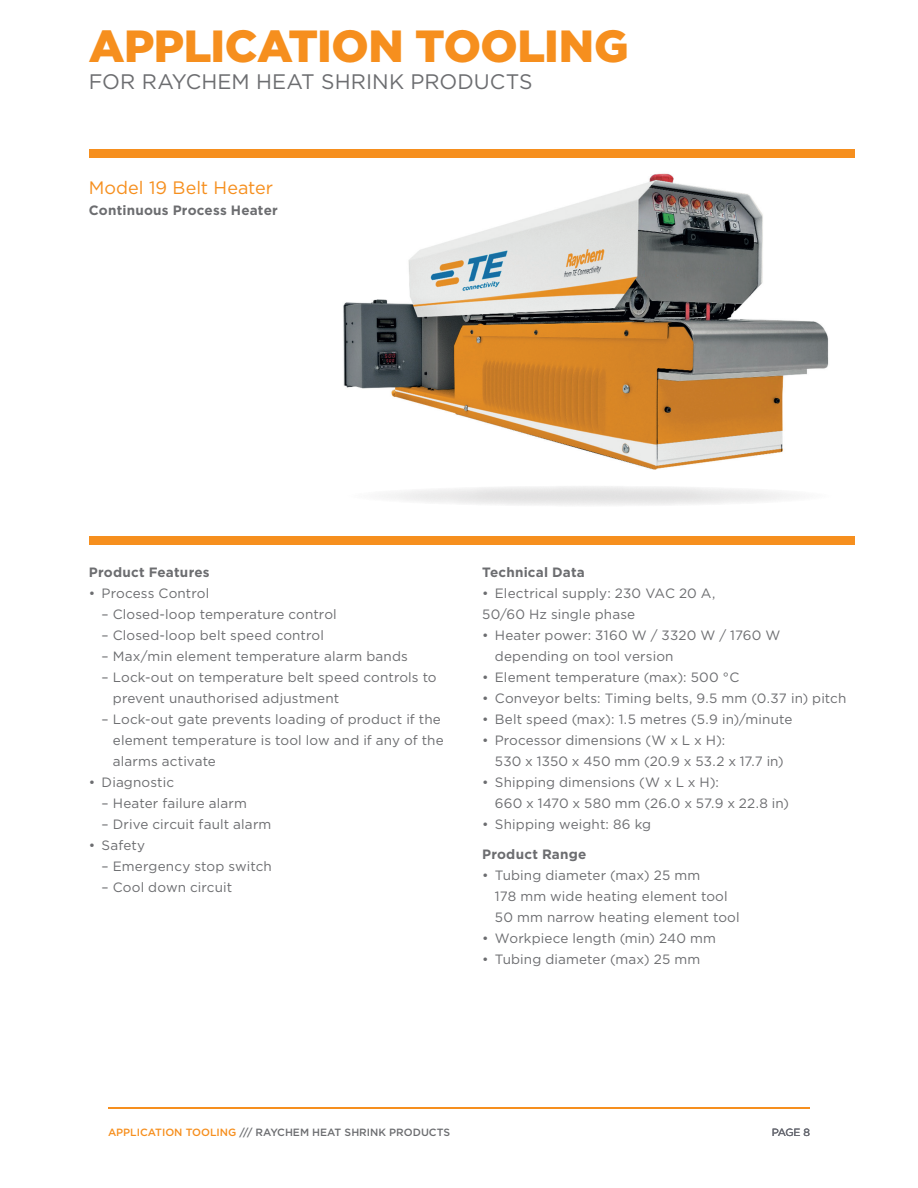
<style>
.page{position:relative;width:918px;height:1188px;background:#fff}
.page>*{position:absolute;margin:0;border:0;box-sizing:border-box;transform-origin:0 0}
.t1{font:900 45px "Gotham";letter-spacing:-.01em;color:#f68f1e}
.t2{font:21px "Gotham";letter-spacing:.005em;color:#6c6d70}
.t3{font:18px "Gotham";color:#f68f1e}
.t4{font:13.5px/21px "Gotham";letter-spacing:.01em;color:#6c6d70}
.t5{font:700 13.5px "Gotham";letter-spacing:.015em;color:#6c6d70}
.t6{font:500 10.5px "Gotham";color:#6c6d70}
.t7{font:10.5px "Gotham";color:#696b73}
.s1{color:#f68f1e}
</style>
<div class="page">
<img style="left:343px;top:173px;width:486px;height:297px">
<div style="left:89px;top:150px;width:765px;height:8px;background:#f68f1e"></div>
<div style="left:89px;top:537px;width:765px;height:8px;background:#f68f1e"></div>
<svg style="left:345px;top:486px;width:489px;height:21px;fill:#eee"></svg>
<hr style="left:108px;top:1107px;width:702px;height:2px;background:#f68f1e">
<h1 class="t1" style="left:89px;top:15px;width:541px">APPLICATION TOOLING</h1>
<h2 class="t2" style="left:89px;top:68px;width:445px">FOR RAYCHEM HEAT SHRINK PRODUCTS</h2>
<h3 class="t3" style="left:89px;top:176px;width:186px">Model 19 Belt Heater</h3>
<p class="t5" style="left:89px;top:201px;width:190px">Continuous Process Heater</p>
<p class="t5" style="left:89px;top:563px;width:122px">Product Features</p>
<p class="t4" style="left:89px;top:583px;width:122px">• Process Control</p>
<p class="t4" style="left:102px;top:604px;width:237px">– Closed-loop temperature control</p>
<p class="t4" style="left:102px;top:625px;width:224px">– Closed-loop belt speed control</p>
<p class="t4" style="left:102px;top:646px;width:308px">– Max/min element temperature alarm bands</p>
<p class="t4" style="left:113px;top:667px;width:325px;text-indent:-11px">– Lock-out on temperature belt speed controls to prevent unauthorised adjustment</p>
<p class="t4" style="left:113px;top:709px;width:332px;text-indent:-11px">– Lock-out gate prevents loading of product if the element temperature is tool low and if any of the alarms activate</p>
<p class="t4" style="left:89px;top:772px;width:87px">• Diagnostic</p>
<p class="t4" style="left:102px;top:793px;width:147px">– Heater failure alarm</p>
<p class="t4" style="left:102px;top:814px;width:171px">– Drive circuit fault alarm</p>
<p class="t4" style="left:89px;top:835px;width:58px">• Safety</p>
<p class="t4" style="left:102px;top:856px;width:172px">– Emergency stop switch</p>
<p class="t4" style="left:102px;top:877px;width:132px">– Cool down circuit</p>
<p class="t5" style="left:482px;top:563px;width:104px">Technical Data</p>
<p class="t4" style="left:482px;top:583px;width:235px">• Electrical supply: 230 VAC 20 A,<br>50/60 Hz single phase</p>
<p class="t4" style="left:495px;top:625px;width:287px;text-indent:-13px">• Heater power: 3160 W / 3320 W / 1760 W depending on tool version</p>
<p class="t4" style="left:482px;top:667px;width:259px">• Element temperature (max): 500 °C</p>
<p class="t4" style="left:482px;top:688px;width:366px">• Conveyor belts: Timing belts, 9.5 mm (0.37 in) pitch</p>
<p class="t4" style="left:482px;top:709px;width:312px">• Belt speed (max): 1.5 metres (5.9 in)/minute</p>
<p class="t4" style="left:495px;top:730px;width:290px;text-indent:-13px">• Processor dimensions (W x L x H):<br>530 x 1350 x 450 mm (20.9 x 53.2 x 17.7 in)</p>
<p class="t4" style="left:495px;top:772px;width:295px;text-indent:-13px">• Shipping dimensions (W x L x H):<br>660 x 1470 x 580 mm (26.0 x 57.9 x 22.8 in)</p>
<p class="t4" style="left:482px;top:814px;width:171px">• Shipping weight: 86 kg</p>
<p class="t5" style="left:482px;top:845px;width:106px">Product Range</p>
<p class="t4" style="left:495px;top:864px;width:246px;text-indent:-13px">• Tubing diameter (max) 25 mm<br>178 mm wide heating element tool<br>50 mm narrow heating element tool</p>
<p class="t4" style="left:482px;top:927px;width:235px">• Workpiece length (min) 240 mm</p>
<p class="t4" style="left:482px;top:948px;width:220px">• Tubing diameter (max) 25 mm</p>
<p class="t6" style="left:108px;top:1125px;width:344px"><span class="s1">APPLICATION TOOLING</span> /// RAYCHEM HEAT SHRINK PRODUCTS</p>
<p class="t7" style="left:772px;top:1126px;width:40px">PAGE 8</p>
</div>
